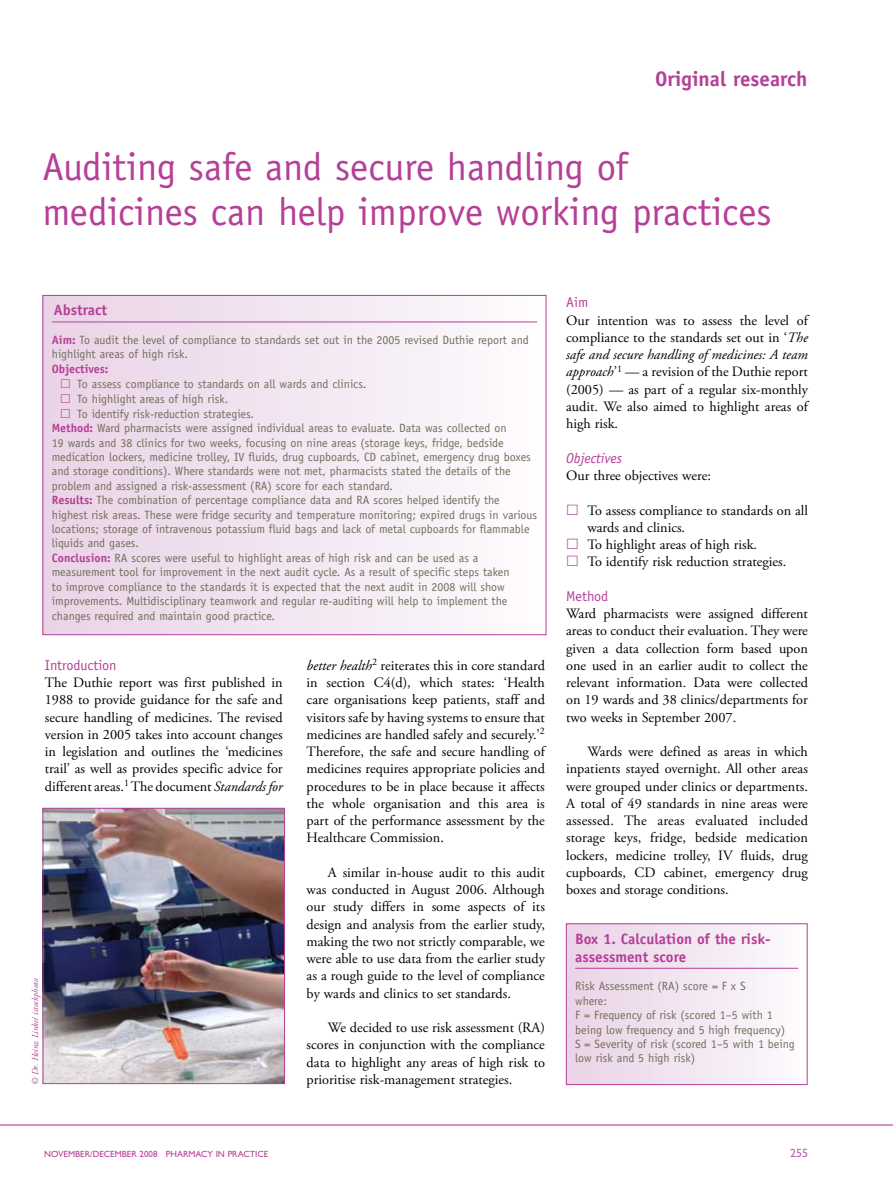
<style>
.page{position:relative;width:893px;height:1191px;background:#fff}
.page>*{position:absolute;margin:0;border:0;box-sizing:border-box;transform-origin:0 0}
.t1{font:39px/45px "Officina Sans Std";color:#b63f97}
.t2{font:700 21px "Officina Sans Std";color:#b63f97}
.t3{font:700 15px/18px "Officina Sans Std";color:#b63f97}
.t4{font:14.25px/17.2px "Adobe Garamond Pro";color:#000;text-align:justify}
.t5{font:14.25px "Officina Sans Std";color:#b63f97}
.t6{font:italic 14.25px "Officina Sans Std";color:#b63f97}
.t7{font:12px/14.4px "Officina Sans Std";color:#706e5c}
.t8{font:700 12px "Officina Sans Std";color:#b63f97}
.t9{font:12px "Gill Sans Std";color:#c066a8}
.t10{font:9px "Gill Sans Std";color:#b63f97}
.t11{font:italic 9px "Adobe Garamond Pro";color:#b63f97}
.s1{font-weight:700;color:#b63f97}
.s2{font-style:italic}
</style>
<div class="page">
<hr style="left:0;top:1124px;width:893px;height:1px;background:#b63f97">
<img style="left:45px;top:810px;width:238px;height:272px">
<div style="left:43px;top:808px;width:242px;height:276px;border:1px solid #b63f97"></div>
<div style="left:43px;top:295px;width:503px;height:339px;background:linear-gradient(to right,#e9d2e6,#fdfcfd)"></div>
<hr style="left:52px;top:321px;width:485px;height:1px;background:#b63f97">
<div style="left:566px;top:923px;width:241px;height:161px;background:linear-gradient(to right,#e9d2e6,#fdfbfd)"></div>
<hr style="left:575px;top:968px;width:223px;height:1px;background:#b63f97">
<div style="left:566px;top:923px;width:241px;height:162px;border:1px solid #b63f97"></div>
<svg style="left:61px;top:379px;width:9px;height:9px"></svg>
<svg style="left:61px;top:394px;width:9px;height:9px"></svg>
<svg style="left:61px;top:409px;width:9px;height:9px"></svg>
<h2 class="t2" style="left:655px;top:66px;width:154px">Original research</h2>
<h1 class="t1" style="left:43px;top:145px;width:730px">Auditing safe and secure handling of medicines can help improve working practices</h1>
<p class="t3" style="left:54px;top:301px;width:55px">Abstract</p>
<p class="t7" style="left:52px;top:333px;width:478px"><span class="s1">Aim:</span> To audit the level of compliance to standards set out in the 2005 revised Duthie report and highlight areas of high risk.</p>
<p class="t8" style="left:52px;top:361px;width:58px">Objectives:</p>
<p class="t7" style="left:77px;top:376px;width:291px">To assess compliance to standards on all wards and clinics.</p>
<p class="t7" style="left:77px;top:391px;width:152px">To highlight areas of high risk.</p>
<p class="t7" style="left:77px;top:406px;width:178px">To identify risk-reduction strategies.</p>
<p class="t7" style="left:52px;top:421px;width:456px"><span class="s1">Method:</span> Ward pharmacists were assigned individual areas to evaluate. Data was collected on</p>
<p class="t7" style="left:52px;top:435px;width:453px">19 wards and 38 clinics for two weeks, focusing on nine areas (storage keys, fridge, bedside</p>
<p class="t7" style="left:52px;top:450px;width:481px">medication lockers, medicine trolley, IV fluids, drug cupboards, CD cabinet, emergency drug boxes</p>
<p class="t7" style="left:52px;top:464px;width:460px">and storage conditions). Where standards were not met, pharmacists stated the details of the</p>
<p class="t7" style="left:52px;top:478px;width:343px">problem and assigned a risk-assessment (RA) score for each standard.</p>
<p class="t7" style="left:52px;top:493px;width:450px"><span class="s1">Results:</span> The combination of percentage compliance data and RA scores helped identify the</p>
<p class="t7" style="left:52px;top:507px;width:487px">highest risk areas. These were fridge security and temperature monitoring; expired drugs in various</p>
<p class="t7" style="left:52px;top:522px;width:479px">locations; storage of intravenous potassium fluid bags and lack of metal cupboards for flammable</p>
<p class="t7" style="left:52px;top:536px;width:89px">liquids and gases.</p>
<p class="t7" style="left:52px;top:550px;width:428px"><span class="s1">Conclusion:</span> RA scores were useful to highlight areas of high risk and can be used as a</p>
<p class="t7" style="left:52px;top:565px;width:459px">measurement tool for improvement in the next audit cycle. As a result of specific steps taken</p>
<p class="t7" style="left:52px;top:579px;width:454px">to improve compliance to the standards it is expected that the next audit in 2008 will show</p>
<p class="t7" style="left:52px;top:594px;width:457px">improvements. Multidisciplinary teamwork and regular re-auditing will help to implement the</p>
<p class="t7" style="left:52px;top:608px;width:225px">changes required and maintain good practice.</p>
<p class="t5" style="left:45px;top:656px;width:73px">Introduction</p>
<p class="t4" style="left:45px;top:674px;width:239px">The Duthie report was first published in 1988 to provide guidance for the safe and secure handling of medicines. The revised version in 2005 takes into account changes in legislation and outlines the ‘medicines trail’ as well as provides specific advice for different areas.<sup>1</sup> The document <span class="s2">Standards for</span></p>
<p class="t11" style="left:30px;top:1085px;width:108px;rotate:-90deg">© Dr. Heinz Linke/ istockphoto</p>
<p class="t4" style="left:307px;top:657px;width:240px"><span class="s2">better health</span><sup>2</sup> reiterates this in core standard in section C4(d), which states: ‘Health care organisations keep patients, staff and visitors safe by having systems to ensure that medicines are handled safely and securely.’<sup>2<br></sup>Therefore, the safe and secure hand-ling of medicines requires appropriate policies and procedures to be in place because it affects the whole organisation and this area is part of the performance assessment by the Healthcare Commission.</p>
<p class="t4" style="left:307px;top:864px;width:240px;text-indent:21px">A similar in-house audit to this audit was conducted in August 2006. Although our study differs in some aspects of its design and analysis from the earlier study, making the two not strictly compar-able, we were able to use data from the earlier study as a rough guide to the level of compliance by wards and clinics to set standards.</p>
<p class="t4" style="left:307px;top:1019px;width:240px;text-indent:21px">We decided to use risk assessment (RA) scores in conjunction with the compliance data to highlight any areas of high risk to prioritise risk-management strategies.</p>
<p class="t5" style="left:566px;top:294px;width:24px">Aim</p>
<p class="t4" style="left:566px;top:312px;width:243px">Our intention was to assess the level of compliance to the standards set out in ‘<span class="s2">The safe and secure handling of medicines: A team approach</span>’<sup>1</sup> — a revision of the Duthie report (2005) — as part of a regular six-monthly audit. We also aimed to highlight areas of high risk.</p>
<p class="t6" style="left:566px;top:450px;width:57px">Objectives</p>
<p class="t4" style="left:566px;top:467px;width:146px">Our three objectives were:</p>
<p class="t4" style="left:587px;top:502px;width:222px;text-align:left">To assess compliance to standards on all wards and clinics.<br>To highlight areas of high risk.<br>To identify risk reduction strategies.</p>
<p class="t5" style="left:566px;top:587px;width:44px">Method</p>
<p class="t4" style="left:566px;top:605px;width:243px">Ward pharmacists were assigned different areas to conduct their evaluation. They were given a data collection form based upon one used in an earlier audit to collect the relevant information. Data were collected on 19 wards and 38 clinics/departments for two weeks in September 2007.</p>
<p class="t4" style="left:566px;top:743px;width:243px;text-indent:21px">Wards were defined as areas in which inpatients stayed overnight. All other areas were grouped under clinics or departments.<br>A total of 49 standards in nine areas were assessed. The areas evaluated included storage keys, fridge, bedside medication lockers, medicine trolley, IV fluids, drug cupboards, CD cabinet, emergency drug boxes and storage conditions.</p>
<p class="t3" style="left:575px;top:929px;width:197px">Box 1. Calculation of the risk&shy;assessment score</p>
<p class="t7" style="left:575px;top:979px;width:221px">Risk Assessment (RA) score = F x S<br>where:<br>F = Frequency of risk (scored 1–5 with 1 being low frequency and 5 high frequency)<br>S = Severity of risk (scored 1–5 with 1 being low risk and 5 high risk)</p>
<p class="t10" style="left:44px;top:1148px;width:226px">NOVEMBER/DECEMBER 2008 PHARMACY IN PRACTICE</p>
<p class="t9" style="left:790px;top:1146px;width:19px">255</p>
</div>
